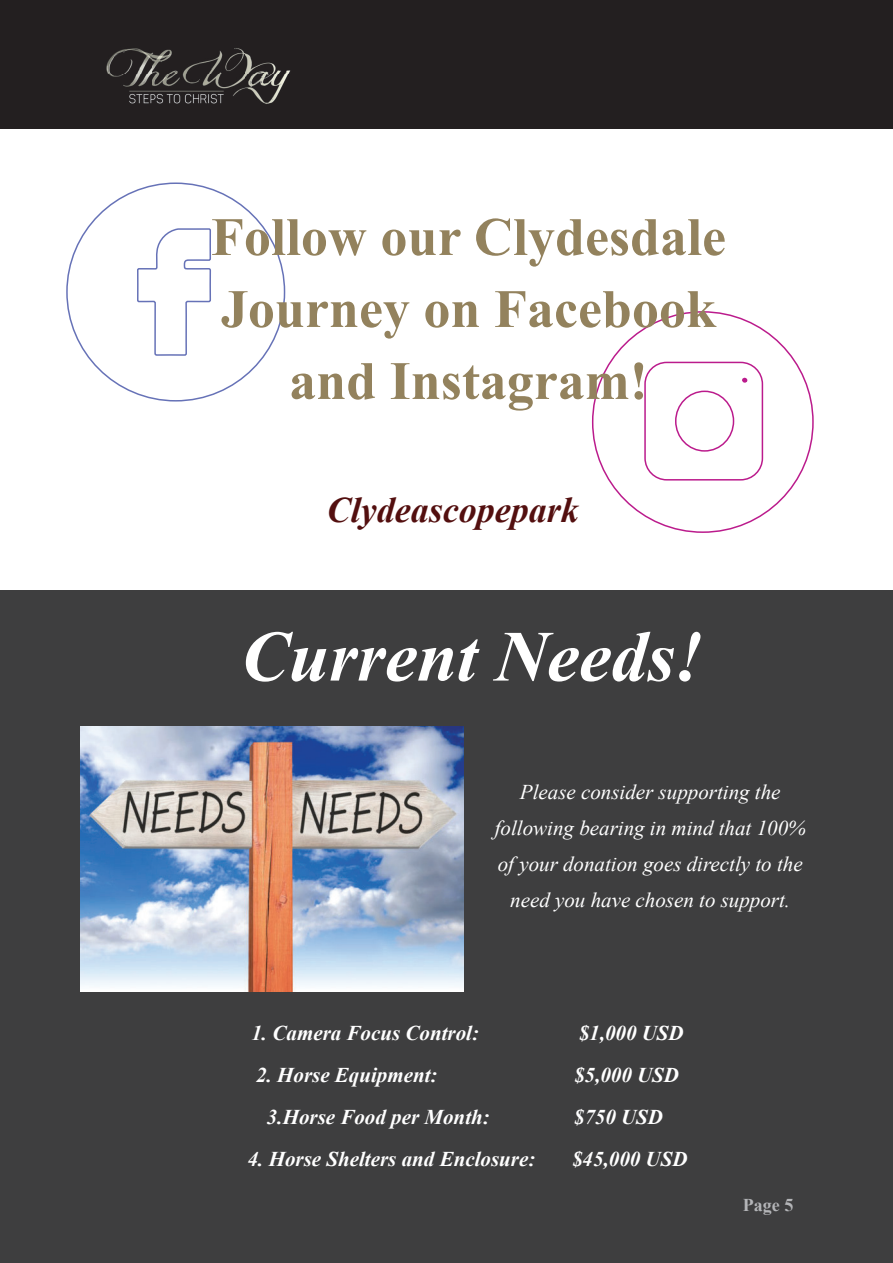
<style>
.page{position:relative;width:893px;height:1263px;background:#fff}
.page>*{position:absolute;margin:0;border:0;box-sizing:border-box;transform-origin:0 0}
.t1{font:italic 700 72px "Times New Roman";color:#fff}
.t2{font:700 54px/72px "Times New Roman";color:#93825d;text-align:center}
.t3{font:italic 700 36px "Times New Roman";color:#530f0f}
.t4{font:italic 700 21px "Times New Roman";color:#fff}
.t5{font:italic 21px/36px "Times New Roman";color:#fff;text-align:center}
.t6{font:700 18px "Times New Roman";color:#b4b5b8}
</style>
<div class="page">
<div style="left:0;top:0;width:893px;height:129px;background:#231f20"></div>
<img style="left:106px;top:48px;width:185px;height:56px">
<div style="left:0;top:590px;width:893px;height:672px;background:#3e3e3f"></div>
<img style="left:80px;top:726px;width:384px;height:266px">
<div style="left:644px;top:362px;width:119px;height:119px;border:2px solid #bb1b8c;border-radius:22px"></div>
<div style="left:675px;top:391px;width:59px;height:61px;border:2px solid #bb1b8c;border-radius:50%"></div>
<svg style="left:742px;top:378px;width:5px;height:5px"></svg>
<svg style="left:136px;top:48px;width:76px;height:308px"></svg>
<h2 class="t2" style="left:211px;top:200px;width:517px">Follow our Clydesdale<br>Journey on Facebook and Instagram!</h2>
<h3 class="t3" style="left:327px;top:485px;width:253px">Clydeascopepark</h3>
<h1 class="t1" style="left:241px;top:606px;width:464px">Current Needs!</h1>
<p class="t5" style="left:495px;top:774px;width:312px">Please consider supporting the following bearing in mind that 100% of your donation goes directly to the need you have chosen to support.</p>
<p class="t4" style="left:251px;top:1018px;width:229px">1. Camera Focus Control:</p>
<p class="t4" style="left:579px;top:1018px;width:106px">$1,000 USD</p>
<p class="t4" style="left:256px;top:1060px;width:183px">2. Horse Equipment:</p>
<p class="t4" style="left:574px;top:1060px;width:106px">$5,000 USD</p>
<p class="t4" style="left:267px;top:1102px;width:224px">3.Horse Food per Month:</p>
<p class="t4" style="left:574px;top:1102px;width:91px">$750 USD</p>
<p class="t4" style="left:248px;top:1144px;width:289px">4. Horse Shelters and Enclosure:</p>
<p class="t4" style="left:572px;top:1144px;width:117px">$45,000 USD</p>
<p class="t6" style="left:743px;top:1193px;width:52px">Page 5</p>
</div>
